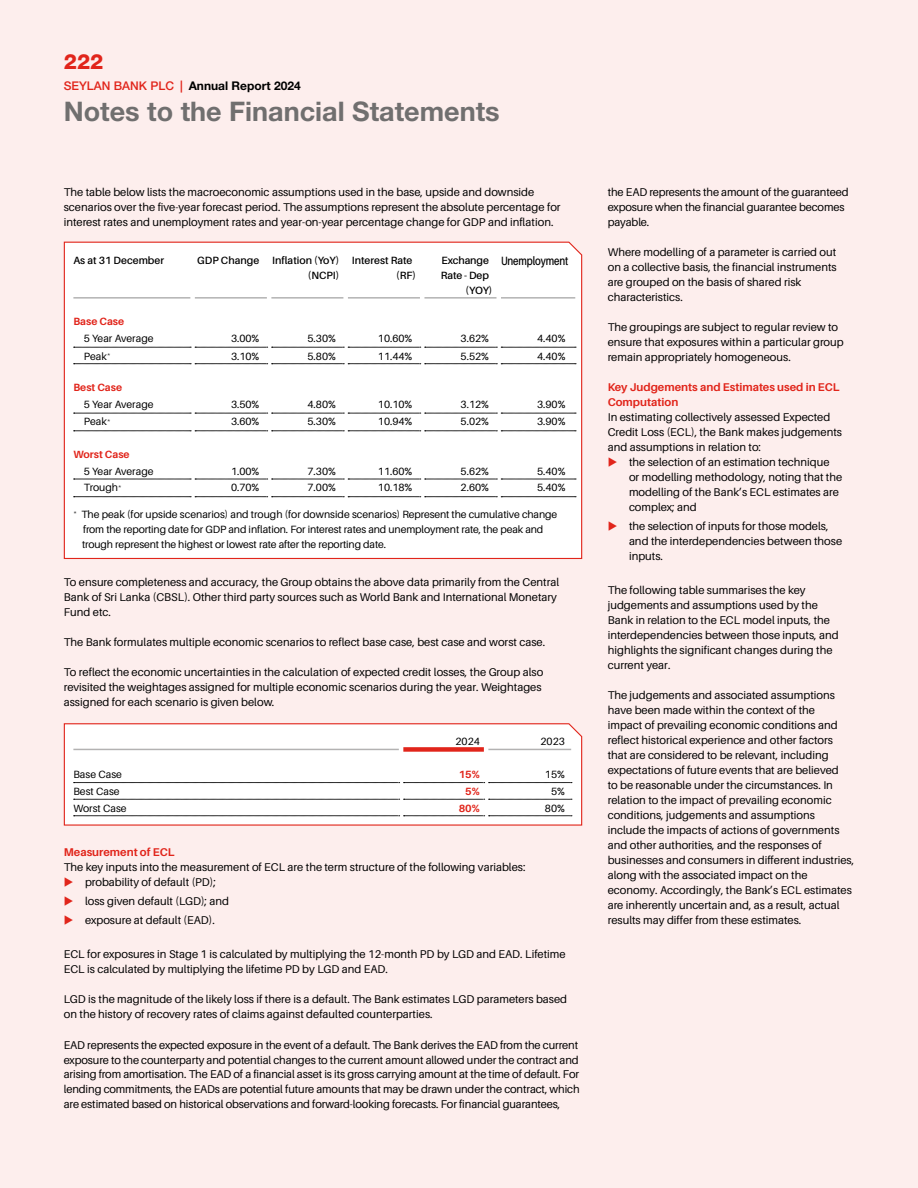
<style>
.page{position:relative;width:918px;height:1188px;background:#fdeeed}
.page>*{position:absolute;margin:0;border:0;box-sizing:border-box;transform-origin:0 0}
.t1{font:700 27px "Helvetica Neue LT Pro";color:#706f6f}
.t2{font:800 21px "Helvetica Neue LT Pro";color:#e1251b}
.t3{font:700 12px "Helvetica Neue LT Pro";color:#000}
.t4{font:600 12px "Aileron";letter-spacing:-.01em;color:#000;scale:.8 1}
.t5{font:11.25px/15px "Aileron";color:#000}
.t6{font:700 11.25px/15px "Aileron";color:#e1251b}
.t7{font:10.5px/15px "Aileron";letter-spacing:-.01em;color:#000}
.t8{font:600 10.5px/15px "Aileron";color:#000;text-align:right}
.t9{font:700 10.5px "Aileron";color:#e1251b}
.s1{font-weight:500;color:#e1251b}
</style>
<div class="page">
<div style="left:63px;top:241px;width:520px;height:318px;background:#fff"></div>
<svg style="left:63px;top:723px;width:520px;height:103px;background:#f7f0ef"></svg>
<h2 class="t2" style="left:64px;top:49px;width:41px">222</h2>
<p class="t3" style="left:64px;top:78px;width:238px"><span class="s1">SEYLAN BANK PLC |</span> Annual Report 2024</p>
<h1 class="t1" style="left:64px;top:95px;width:437px">Notes to the Financial Statements</h1>
<p class="t5" style="left:64px;top:184px;width:498px">The table below lists the macroeconomic assumptions used in the base, upside and downside scenarios over the five-year forecast period. The assumptions represent the absolute percentage for interest rates and unemployment rates and year-on-year percentage change for GDP and inflation.</p>
<p class="t8" style="left:73px;top:253px;width:92px">As at 31 December</p>
<p class="t8" style="left:197px;top:253px;width:144px">GDP Change Inflation (YoY) (NCPI)</p>
<p class="t8" style="left:396px;top:253px;width:21px;text-align:left;text-indent:-44px">Interest Rate (RF)</p>
<p class="t8" style="left:442px;top:253px;width:49px">Exchange</p>
<p class="t4" style="left:501px;top:254px;width:86px">Unemployment</p>
<p class="t8" style="left:441px;top:268px;width:50px">Rate - Dep</p>
<p class="t8" style="left:466px;top:283px;width:28px">(YOY)</p>
<p class="t9" style="left:73px;top:316px;width:52px">Base Case</p>
<p class="t7" style="left:84px;top:331px;width:71px">5 Year Average</p>
<p class="t7" style="left:231px;top:331px;width:30px">3.00%</p>
<p class="t7" style="left:308px;top:331px;width:30px">5.30%</p>
<p class="t7" style="left:378px;top:331px;width:36px">10.60%</p>
<p class="t7" style="left:461px;top:331px;width:30px">3.62%</p>
<p class="t7" style="left:537px;top:331px;width:30px">4.40%</p>
<p class="t7" style="left:84px;top:348px;width:28px">Peak<sup>*</sup></p>
<p class="t7" style="left:231px;top:348px;width:30px">3.10%</p>
<p class="t7" style="left:308px;top:348px;width:30px">5.80%</p>
<p class="t7" style="left:378px;top:348px;width:36px">11.44%</p>
<p class="t7" style="left:461px;top:348px;width:30px">5.52%</p>
<p class="t7" style="left:537px;top:348px;width:30px">4.40%</p>
<p class="t9" style="left:73px;top:382px;width:50px">Best Case</p>
<p class="t7" style="left:84px;top:397px;width:71px">5 Year Average</p>
<p class="t7" style="left:231px;top:397px;width:30px">3.50%</p>
<p class="t7" style="left:308px;top:397px;width:30px">4.80%</p>
<p class="t7" style="left:378px;top:397px;width:36px">10.10%</p>
<p class="t7" style="left:461px;top:397px;width:30px">3.12%</p>
<p class="t7" style="left:537px;top:397px;width:30px">3.90%</p>
<p class="t7" style="left:84px;top:414px;width:28px">Peak<sup>*</sup></p>
<p class="t7" style="left:231px;top:414px;width:30px">3.60%</p>
<p class="t7" style="left:308px;top:414px;width:30px">5.30%</p>
<p class="t7" style="left:378px;top:414px;width:36px">10.94%</p>
<p class="t7" style="left:461px;top:414px;width:30px">5.02%</p>
<p class="t7" style="left:537px;top:414px;width:30px">3.90%</p>
<p class="t9" style="left:73px;top:449px;width:58px">Worst Case</p>
<p class="t7" style="left:84px;top:464px;width:71px">5 Year Average</p>
<p class="t7" style="left:231px;top:464px;width:30px">1.00%</p>
<p class="t7" style="left:308px;top:464px;width:30px">7.30%</p>
<p class="t7" style="left:378px;top:464px;width:36px">11.60%</p>
<p class="t7" style="left:461px;top:464px;width:30px">5.62%</p>
<p class="t7" style="left:537px;top:464px;width:30px">5.40%</p>
<p class="t7" style="left:84px;top:480px;width:39px">Trough<sup>*</sup></p>
<p class="t7" style="left:231px;top:480px;width:30px">0.70%</p>
<p class="t7" style="left:308px;top:480px;width:30px">7.00%</p>
<p class="t7" style="left:378px;top:480px;width:36px">10.18%</p>
<p class="t7" style="left:461px;top:480px;width:30px">2.60%</p>
<p class="t7" style="left:537px;top:480px;width:30px">5.40%</p>
<p class="t7" style="left:82px;top:507px;width:477px;text-indent:-9px"><sup>*</sup> The peak (for upside scenarios) and trough (for downside scenarios) Represent the cumulative change from the reporting date for GDP and inflation. For interest rates and unemployment rate, the peak and trough represent the highest or lowest rate after the reporting date.</p>
<p class="t5" style="left:64px;top:574px;width:497px">To ensure completeness and accuracy, the Group obtains the above data primarily from the Central<br>Bank of Sri Lanka (CBSL). Other third party sources such as World Bank and International Monetary<br>Fund etc.</p>
<p class="t5" style="left:64px;top:634px;width:483px">The Bank formulates multiple economic scenarios to reflect base case, best case and worst case.</p>
<p class="t5" style="left:64px;top:664px;width:481px">To reflect the economic uncertainties in the calculation of expected credit losses, the Group also revisited the weightages assigned for multiple economic scenarios during the year. Weightages assigned for each scenario is given below.</p>
<p class="t7" style="left:456px;top:734px;width:26px">2024</p>
<p class="t7" style="left:541px;top:734px;width:26px">2023</p>
<p class="t7" style="left:73px;top:767px;width:50px">Base Case</p>
<p class="t9" style="left:459px;top:769px;width:23px">15%</p>
<p class="t7" style="left:545px;top:767px;width:21px">15%</p>
<p class="t7" style="left:73px;top:784px;width:48px">Best Case</p>
<p class="t9" style="left:465px;top:785px;width:16px">5%</p>
<p class="t7" style="left:551px;top:784px;width:15px">5%</p>
<p class="t7" style="left:73px;top:801px;width:55px">Worst Case</p>
<p class="t9" style="left:459px;top:802px;width:23px">80%</p>
<p class="t7" style="left:545px;top:801px;width:21px">80%</p>
<p class="t6" style="left:64px;top:844px;width:112px">Measurement of ECL</p>
<p class="t5" style="left:85px;top:859px;width:442px;text-indent:-21px">The key inputs into the measurement of ECL are the term structure of the following variables: probability of default (PD);</p>
<p class="t5" style="left:85px;top:892px;width:145px;line-height:19.2px">loss given default (LGD); and exposure at default (EAD).</p>
<p class="t5" style="left:64px;top:947px;width:503px">ECL for exposures in Stage 1 is calculated by multiplying the 12-month PD by LGD and EAD. Lifetime<br>ECL is calculated by multiplying the lifetime PD by LGD and EAD.</p>
<p class="t5" style="left:64px;top:992px;width:505px">LGD is the magnitude of the likely loss if there is a default. The Bank estimates LGD parameters based on the history of recovery rates of claims against defaulted counterparties.</p>
<p class="t5" style="left:64px;top:1037px;width:517px">EAD represents the expected exposure in the event of a default. The Bank derives the EAD from the current exposure to the counterparty and potential changes to the current amount allowed under the contract and arising from amortisation. The EAD of a financial asset is its gross carrying amount at the time of default. For lending commitments, the EADs are potential future amounts that may be drawn under the contract, which are estimated based on historical observations and forward-looking forecasts. For financial guarantees,</p>
<p class="t5" style="left:608px;top:184px;width:242px">the EAD represents the amount of the guaranteed exposure when the financial guarantee becomes payable.</p>
<p class="t5" style="left:608px;top:244px;width:231px">Where modelling of a parameter is carried out on a collective basis, the financial instruments are grouped on the basis of shared risk characteristics.</p>
<p class="t5" style="left:608px;top:319px;width:238px">The groupings are subject to regular review to ensure that exposures within a particular group remain appropriately homogeneous.</p>
<p class="t6" style="left:608px;top:379px;width:233px">Key Judgements and Estimates used in ECL<br>Computation</p>
<p class="t5" style="left:608px;top:409px;width:236px">In estimating collectively assessed Expected<br>Credit Loss (ECL), the Bank makes judgements and assumptions in relation to:</p>
<p class="t5" style="left:629px;top:454px;width:215px">the selection of an estimation technique or modelling methodology, noting that the modelling of the Bank’s ECL estimates are complex; and</p>
<p class="t5" style="left:629px;top:519px;width:215px">the selection of inputs for those models, and the interdependencies between those inputs.</p>
<p class="t5" style="left:608px;top:583px;width:232px">The following table summarises the key judgements and assumptions used by the Bank in relation to the ECL model inputs, the interdependencies between those inputs, and highlights the significant changes during the current year.</p>
<p class="t5" style="left:608px;top:688px;width:248px">The judgements and associated assumptions have been made within the context of the<br>impact of prevailing economic conditions and reflect historical experience and other factors that are considered to be relevant, including expectations of future events that are believed<br>to be reasonable under the circumstances. In relation to the impact of prevailing economic conditions, judgements and assumptions include the impacts of actions of governments and other authorities, and the responses of businesses and consumers in different industries, along with the associated impact on the economy. Accordingly, the Bank’s ECL estimates are inherently uncertain and, as a result, actual results may differ from these estimates.</p>
</div>
